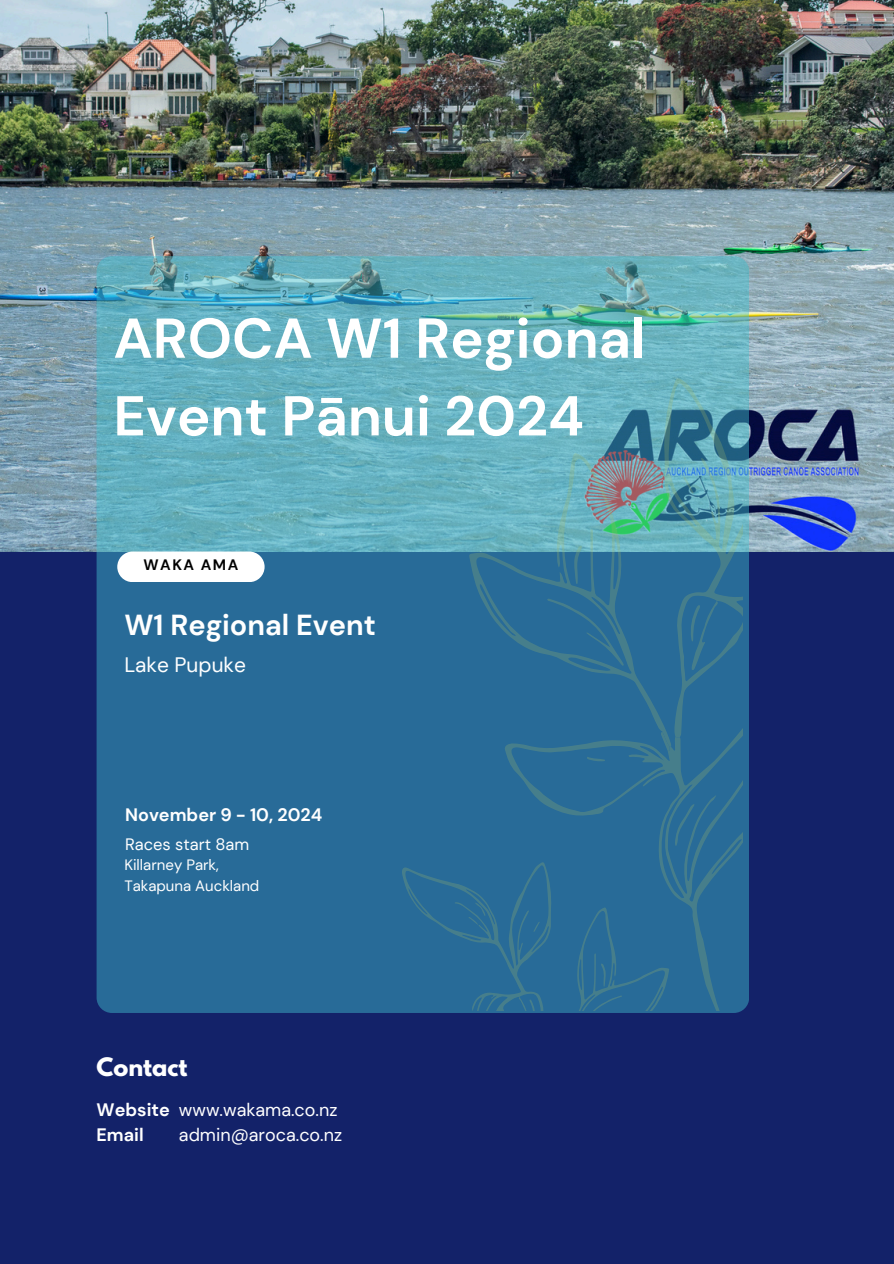
<style>
.page{position:relative;width:894px;height:1264px;background:#fff}
.page>*{position:absolute;margin:0;border:0;box-sizing:border-box;transform-origin:0 0}
.t1{font:700 55.95px/77.7px "DM Sans";color:#fff}
.t2{font:700 28.95px "DM Sans";color:#fff}
.t3{font:700 22.5px "League Spartan";color:#fff}
.t4{font:20.85px "DM Sans";color:#fff}
.t5{font:18px "DM Sans";color:#fff}
.t6{font:700 18px "DM Sans";color:#fff}
.t7{font:16.5px "DM Sans";color:#fff}
.t8{font:700 15.15px "DM Sans";letter-spacing:.1em;color:#000}
.t9{font:15px/20.2px "DM Sans";color:#fff}
</style>
<div class="page">
<div style="left:0;top:0;width:893px;height:1263px;background:#132269"></div>
<img style="left:0;top:0;width:893px;height:551px">
<svg style="left:97px;top:256px;width:651px;height:756px;background:#468dab"></svg>
<svg style="left:504px;top:747px;width:238px;height:263px;background:#2b6d96"></svg>
<svg style="left:469px;top:453px;width:191px;height:294px;background:#4484a1"></svg>
<svg style="left:660px;top:378px;width:82px;height:373px;background:#4285a1"></svg>
<svg style="left:674px;top:804px;width:20px;height:41px"></svg>
<svg style="left:586px;top:756px;width:18px;height:5px"></svg>
<svg style="left:547px;top:598px;width:76px;height:67px;background:#2d6e95"></svg>
<svg style="left:574px;top:545px;width:7px;height:39px"></svg>
<svg style="left:401px;top:862px;width:268px;height:149px;background:#2a6c96"></svg>
<div style="left:117px;top:551px;width:147px;height:31px;background:#fff;border-radius:15px"></div>
<h1 class="t1" style="left:113px;top:300px;width:533px">AROCA W1 Regional<br>Event Pānui 2024</h1>
<h2 class="t8" style="left:143px;top:555px;width:96px">WAKA AMA</h2>
<p class="t2" style="left:124px;top:606px;width:253px">W1 Regional Event</p>
<h4 class="t4" style="left:124px;top:651px;width:123px">Lake Pupuke</h4>
<p class="t6" style="left:125px;top:802px;width:199px">November 9 - 10, 2024</p>
<h5 class="t7" style="left:125px;top:833px;width:126px">Races start 8am</h5>
<h6 class="t9" style="left:124px;top:855px;width:136px">Killarney Park,<br>Takapuna Auckland</h6>
<p class="t3" style="left:97px;top:1056px;width:92px">Contact</p>
<h3 class="t6" style="left:97px;top:1097px;width:75px">Website</h3>
<p class="t5" style="left:179px;top:1097px;width:160px">www.wakama.co.nz</p>
<h5 class="t6" style="left:97px;top:1122px;width:49px">Email</h5>
<h5 class="t5" style="left:179px;top:1122px;width:165px">admin@aroca.co.nz</h5>
</div>
